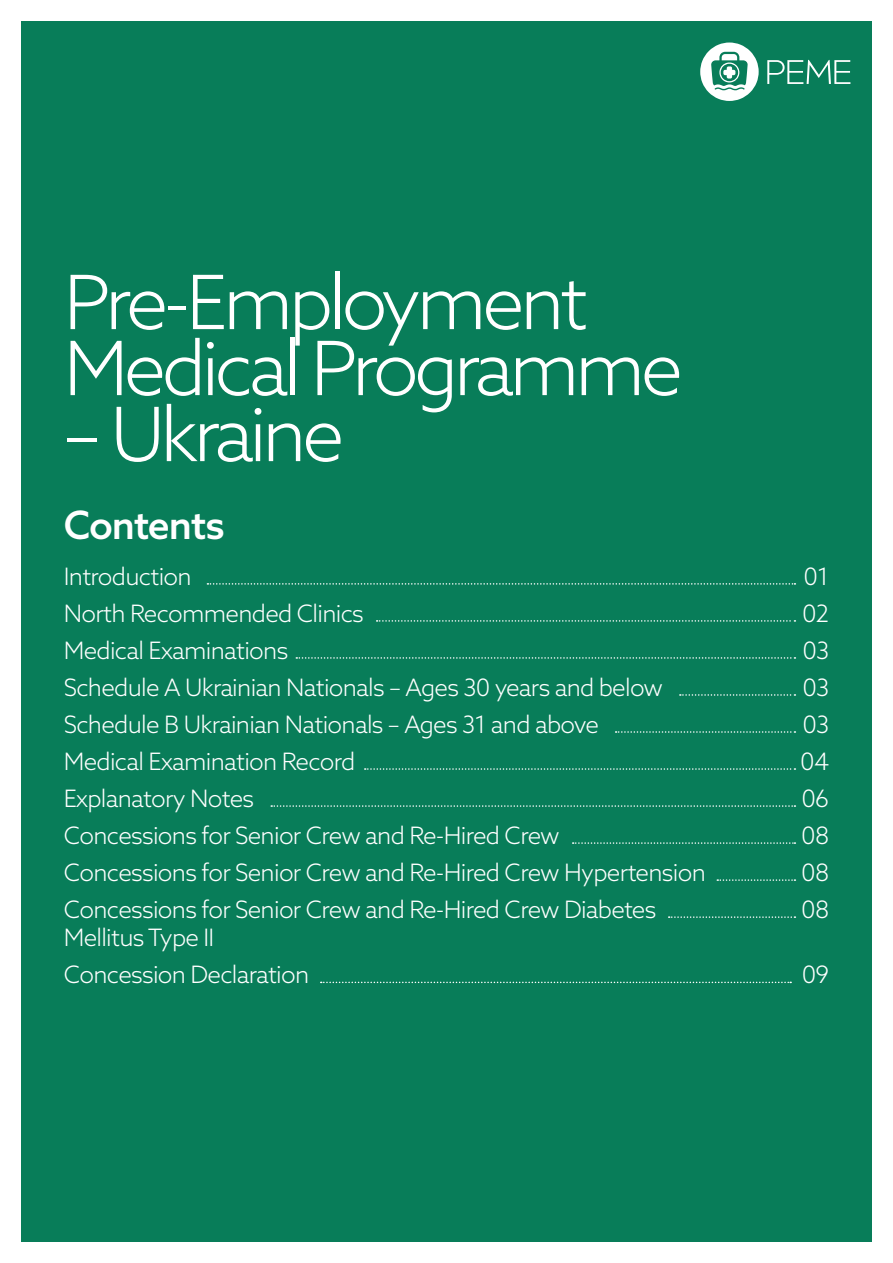
<style>
.page{position:relative;width:893px;height:1263px;background:#fff}
.page>*{position:absolute;margin:0;border:0;box-sizing:border-box;transform-origin:0 0}
.NORTH_-_Title{font:300 75px/66px "Azo Sans";letter-spacing:-.06em;color:#fff}
.NORTH_-_Introduction{font:500 39px "Azo Sans";letter-spacing:-.03em;color:#fff}
.NORTH_-_Introduction-2{font:300 24px "Azo Sans";letter-spacing:-.03em;color:#fff}
</style>
<div class="page">
<div style="left:21px;top:21px;width:851px;height:1221px;background:#087d59"></div>
<svg style="left:767px;top:60px;width:83px;height:24px"></svg>
<svg style="left:700px;top:43px;width:59px;height:58px"></svg>
<svg style="left:207px;top:583px;width:588px;height:2px"></svg>
<svg style="left:296px;top:657px;width:499px;height:2px"></svg>
<svg style="left:717px;top:879px;width:78px;height:2px"></svg>
<svg style="left:680px;top:694px;width:115px;height:2px"></svg>
<svg style="left:365px;top:768px;width:430px;height:2px"></svg>
<svg style="left:669px;top:916px;width:126px;height:2px"></svg>
<svg style="left:377px;top:620px;width:418px;height:2px"></svg>
<svg style="left:616px;top:731px;width:179px;height:2px"></svg>
<svg style="left:573px;top:842px;width:222px;height:2px"></svg>
<svg style="left:271px;top:805px;width:524px;height:2px"></svg>
<svg style="left:321px;top:982px;width:470px;height:1px"></svg>
<p class="NORTH_-_Title" style="left:64px;top:268px;width:621px">Pre-Employment<br>Medical Programme</p>
<p class="NORTH_-_Title" style="left:64px;top:400px;width:282px">– Ukraine</p>
<p class="NORTH_-_Introduction" style="left:64px;top:499px;width:162px">Contents</p>
<p class="NORTH_-_Introduction-2" style="left:64px;top:560px;width:129px">Introduction</p>
<p class="NORTH_-_Introduction-2" style="left:803px;top:560px;width:27px">01</p>
<p class="NORTH_-_Introduction-2" style="left:64px;top:597px;width:302px">North Recommended Clinics</p>
<p class="NORTH_-_Introduction-2" style="left:802px;top:597px;width:29px">02</p>
<p class="NORTH_-_Introduction-2" style="left:64px;top:634px;width:226px">Medical Examinations</p>
<p class="NORTH_-_Introduction-2" style="left:802px;top:634px;width:28px">03</p>
<p class="NORTH_-_Introduction-2" style="left:64px;top:671px;width:601px">Schedule A Ukrainian Nationals – Ages 30 years and below</p>
<p class="NORTH_-_Introduction-2" style="left:802px;top:671px;width:28px">03</p>
<p class="NORTH_-_Introduction-2" style="left:64px;top:708px;width:537px">Schedule B Ukrainian Nationals – Ages 31 and above</p>
<p class="NORTH_-_Introduction-2" style="left:802px;top:708px;width:28px">03</p>
<p class="NORTH_-_Introduction-2" style="left:64px;top:745px;width:293px">Medical Examination Record</p>
<p class="NORTH_-_Introduction-2" style="left:800px;top:745px;width:30px">04</p>
<p class="NORTH_-_Introduction-2" style="left:64px;top:782px;width:192px">Explanatory Notes</p>
<p class="NORTH_-_Introduction-2" style="left:801px;top:782px;width:29px">06</p>
<p class="NORTH_-_Introduction-2" style="left:64px;top:819px;width:497px">Concessions for Senior Crew and Re-Hired Crew</p>
<p class="NORTH_-_Introduction-2" style="left:801px;top:819px;width:29px">08</p>
<p class="NORTH_-_Introduction-2" style="left:64px;top:856px;width:644px">Concessions for Senior Crew and Re-Hired Crew Hypertension</p>
<p class="NORTH_-_Introduction-2" style="left:801px;top:856px;width:29px">08</p>
<p class="NORTH_-_Introduction-2" style="left:64px;top:893px;width:594px">Concessions for Senior Crew and Re-Hired Crew Diabetes</p>
<p class="NORTH_-_Introduction-2" style="left:801px;top:893px;width:29px">08</p>
<p class="NORTH_-_Introduction-2" style="left:64px;top:922px;width:152px">Mellitus Type II</p>
<p class="NORTH_-_Introduction-2" style="left:64px;top:959px;width:247px">Concession Declaration</p>
<p class="NORTH_-_Introduction-2" style="left:802px;top:959px;width:29px">09</p>
</div>
